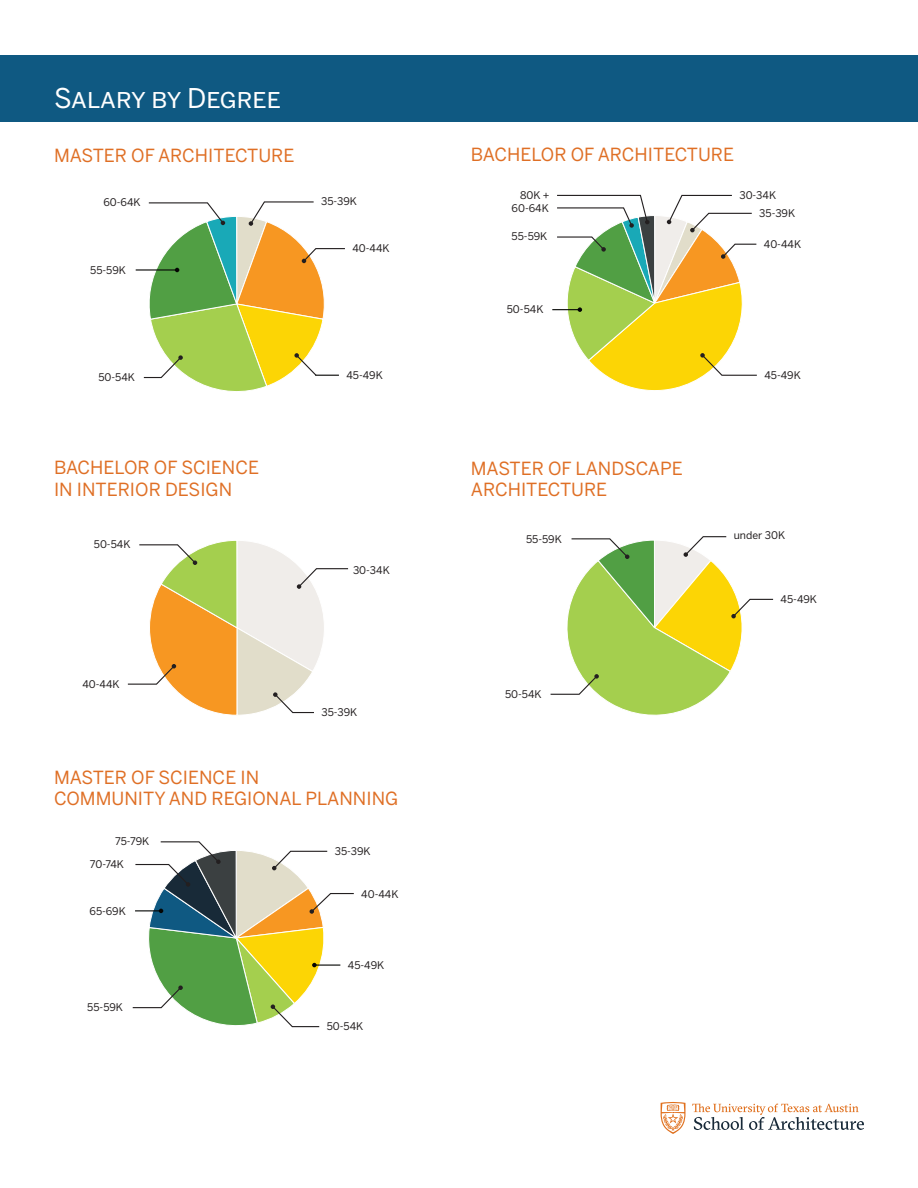
<style>
.page{position:relative;width:918px;height:1188px;background:#fff}
.page>*{position:absolute;margin:0;border:0;box-sizing:border-box;transform-origin:0 0}
.t1{font:27px "Benton Sans Regular SC";color:#fff}
.t2{font:18px/21.6px "Benton Sans";color:#df6f25}
.t3{font:10.5px/17.9px "Benton Sans";color:#231f20}
</style>
<div class="page">
<div style="left:0;top:55px;width:918px;height:67px;background:#0f5982"></div>
<hr style="left:136px;top:269px;width:41px;height:2px;background:#040503">
<svg style="left:127px;top:540px;width:222px;height:176px"></svg>
<svg style="left:143px;top:201px;width:202px;height:191px"></svg>
<svg style="left:552px;top:194px;width:205px;height:197px"></svg>
<svg style="left:550px;top:536px;width:224px;height:180px"></svg>
<div style="left:734px;top:530px;width:72px;height:14px;background:#fff"></div>
<svg style="left:132px;top:841px;width:222px;height:187px"></svg>
<svg style="left:661px;top:1102px;width:24px;height:32px"></svg>
<svg style="left:692px;top:1104px;width:172px;height:26px"></svg>
<h1 class="t1" style="left:54px;top:82px;width:228px">Salary by Degree</h1>
<h2 class="t2" style="left:54px;top:145px;width:242px">MASTER OF ARCHITECTURE</h2>
<p class="t3" style="left:103px;top:193px;width:39px">60-64K</p>
<p class="t3" style="left:321px;top:192px;width:37px">35-39K</p>
<p class="t3" style="left:90px;top:261px;width:37px">55-59K</p>
<p class="t3" style="left:98px;top:368px;width:38px">50-54K</p>
<h2 class="t2" style="left:54px;top:457px;width:207px">BACHELOR OF SCIENCE<br>IN INTERIOR DESIGN</h2>
<p class="t3" style="left:94px;top:535px;width:38px">50-54K</p>
<p class="t3" style="left:82px;top:675px;width:39px">40-44K</p>
<p class="t3" style="left:352px;top:239px;width:39px">40-44K</p>
<p class="t3" style="left:346px;top:367px;width:38px">45-49K</p>
<p class="t3" style="left:353px;top:561px;width:38px">30-34K</p>
<p class="t3" style="left:321px;top:703px;width:37px">35-39K</p>
<h2 class="t2" style="left:54px;top:766px;width:346px">MASTER OF SCIENCE IN<br>COMMUNITY AND REGIONAL PLANNING</h2>
<p class="t3" style="left:115px;top:833px;width:36px">75-79K</p>
<p class="t3" style="left:90px;top:855px;width:36px">70-74K</p>
<p class="t3" style="left:90px;top:902px;width:38px">65-69K</p>
<p class="t3" style="left:87px;top:998px;width:37px">55-59K</p>
<p class="t3" style="left:335px;top:842px;width:37px">35-39K</p>
<p class="t3" style="left:361px;top:885px;width:39px">40-44K</p>
<p class="t3" style="left:348px;top:956px;width:38px">45-49K</p>
<p class="t3" style="left:327px;top:1017px;width:38px">50-54K</p>
<h2 class="t2" style="left:471px;top:143px;width:265px">BACHELOR OF ARCHITECTURE</h2>
<p class="t3" style="left:520px;top:186px;width:31px">80K +</p>
<p class="t3" style="left:512px;top:199px;width:39px">60-64K</p>
<p class="t3" style="left:512px;top:227px;width:37px">55-59K</p>
<p class="t3" style="left:507px;top:300px;width:38px">50-54K</p>
<h2 class="t2" style="left:471px;top:457px;width:214px">MASTER OF LANDSCAPE<br>ARCHITECTURE</h2>
<p class="t3" style="left:526px;top:530px;width:37px">55-59K</p>
<p class="t3" style="left:505px;top:685px;width:38px">50-54K</p>
<p class="t3" style="left:759px;top:186px;width:37px;text-indent:-20px">30-34K<br>35-39K</p>
<p class="t3" style="left:764px;top:235px;width:39px">40-44K</p>
<p class="t3" style="left:764px;top:366px;width:38px">45-49K</p>
<p class="t3" style="left:734px;top:526px;width:53px">under 30K</p>
<p class="t3" style="left:781px;top:590px;width:38px">45-49K</p>
</div>
